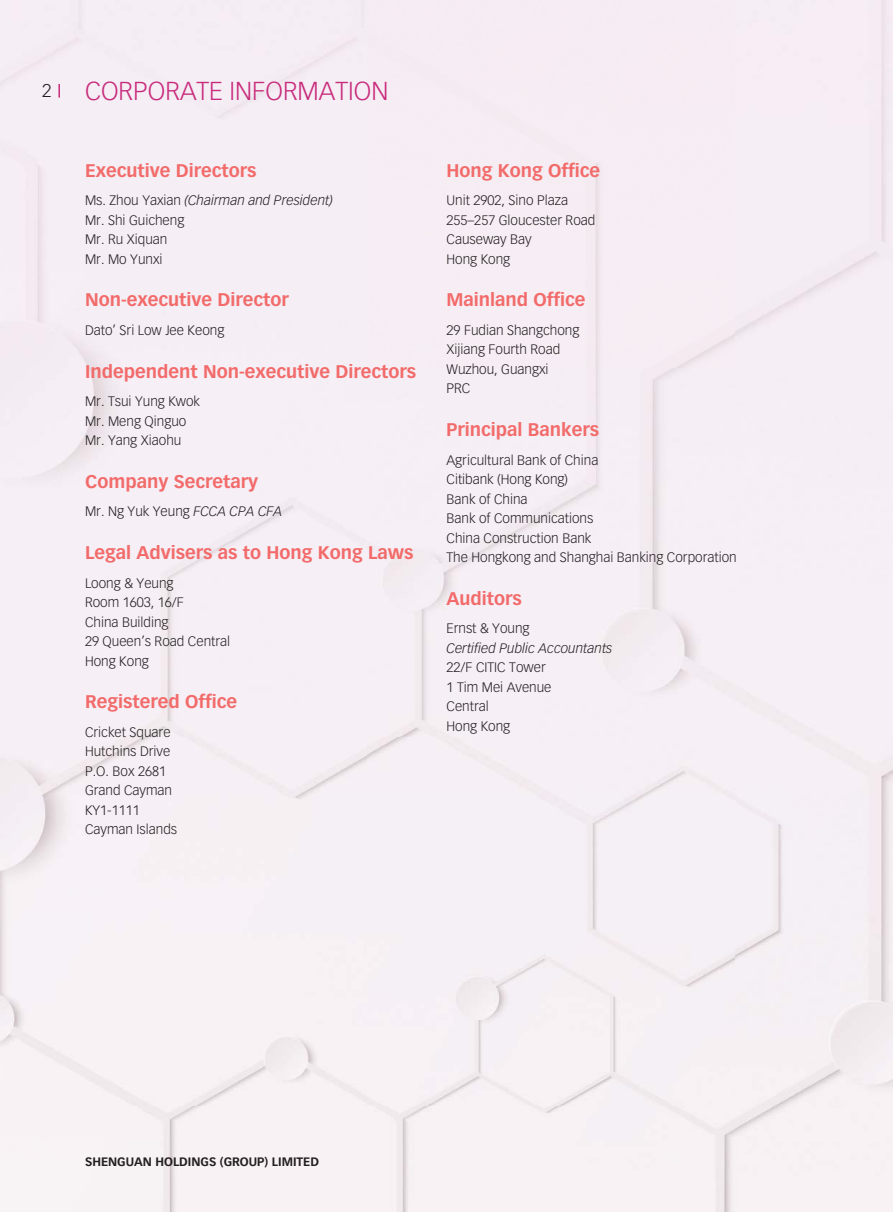
<style>
.page{position:relative;width:893px;height:1212px;background:#fff}
.page>*{position:absolute;margin:0;border:0;box-sizing:border-box;transform-origin:0 0}
.t1{font:300 25.5px "Vectora LT Std";color:#c82b7b}
.t2{font:700 18px "Vectora LT Std";color:#f26b6a}
.t3{font:300 18px "Vectora LT Std";color:#231f20}
.t4{font:300 13.5px/19.5px "Vectora LT Std";color:#231f20}
.t5{font:italic 300 13.5px "Vectora LT Std";color:#231f20}
.t6{font:700 12px "Vectora LT Std";color:#231f20}
.s1{font-style:italic}
</style>
<div class="page">
<svg style="left:58px;top:84px;width:2px;height:14px"></svg>
<h2 class="t3" style="left:42px;top:82px;width:11px">2</h2>
<h1 class="t1" style="left:85px;top:78px;width:305px">CORPORATE INFORMATION</h1>
<h2 class="t2" style="left:85px;top:162px;width:173px">Executive Directors</h2>
<p class="t4" style="left:85px;top:191px;width:249px">Ms. Zhou Yaxian <span class="s1">(Chairman and President)<br></span>Mr. Shi Guicheng<br>Mr. Ru Xiquan<br>Mr. Mo Yunxi</p>
<h2 class="t2" style="left:85px;top:291px;width:205px">Non-executive Director</h2>
<p class="t4" style="left:85px;top:321px;width:141px">Dato’ Sri Low Jee Keong</p>
<h2 class="t2" style="left:85px;top:363px;width:332px">Independent Non-executive Directors</h2>
<p class="t4" style="left:85px;top:392px;width:117px">Mr. Tsui Yung Kwok<br>Mr. Meng Qinguo<br>Mr. Yang Xiaohu</p>
<h2 class="t2" style="left:85px;top:473px;width:174px">Company Secretary</h2>
<p class="t4" style="left:85px;top:503px;width:199px">Mr. Ng Yuk Yeung <span class="s1">FCCA CPA CFA</span></p>
<h2 class="t2" style="left:85px;top:544px;width:330px">Legal Advisers as to Hong Kong Laws</h2>
<p class="t4" style="left:85px;top:574px;width:147px">Loong &amp; Yeung<br>Room 1603, 16/F<br>China Building<br>29 Queen’s Road Central<br>Hong Kong</p>
<h2 class="t2" style="left:85px;top:693px;width:153px">Registered Office</h2>
<p class="t4" style="left:85px;top:723px;width:94px">Cricket Square<br>Hutchins Drive<br>P.O. Box 2681<br>Grand Cayman<br>KY1-1111<br>Cayman Islands</p>
<h2 class="t2" style="left:446px;top:162px;width:155px">Hong Kong Office</h2>
<p class="t4" style="left:446px;top:191px;width:150px">Unit 2902, Sino Plaza<br>255–257 Gloucester Road<br>Causeway Bay<br>Hong Kong</p>
<h2 class="t2" style="left:446px;top:291px;width:140px">Mainland Office</h2>
<p class="t4" style="left:446px;top:321px;width:134px">29 Fudian Shangchong<br>Xijiang Fourth Road<br>Wuzhou, Guangxi<br>PRC</p>
<h2 class="t2" style="left:446px;top:421px;width:154px">Principal Bankers</h2>
<p class="t4" style="left:446px;top:451px;width:292px">Agricultural Bank of China<br>Citibank (Hong Kong)<br>Bank of China<br>Bank of Communications<br>China Construction Bank<br>The Hongkong and Shanghai Banking Corporation</p>
<h2 class="t2" style="left:446px;top:590px;width:77px">Auditors</h2>
<p class="t4" style="left:446px;top:620px;width:85px">Ernst &amp; Young</p>
<p class="t5" style="left:446px;top:642px;width:168px">Certified Public Accountants</p>
<p class="t4" style="left:446px;top:659px;width:107px">22/F CITIC Tower<br>1 Tim Mei Avenue<br>Central<br>Hong Kong</p>
<p class="t6" style="left:85px;top:1156px;width:235px">SHENGUAN HOLDINGS (GROUP) LIMITED</p>
</div>
